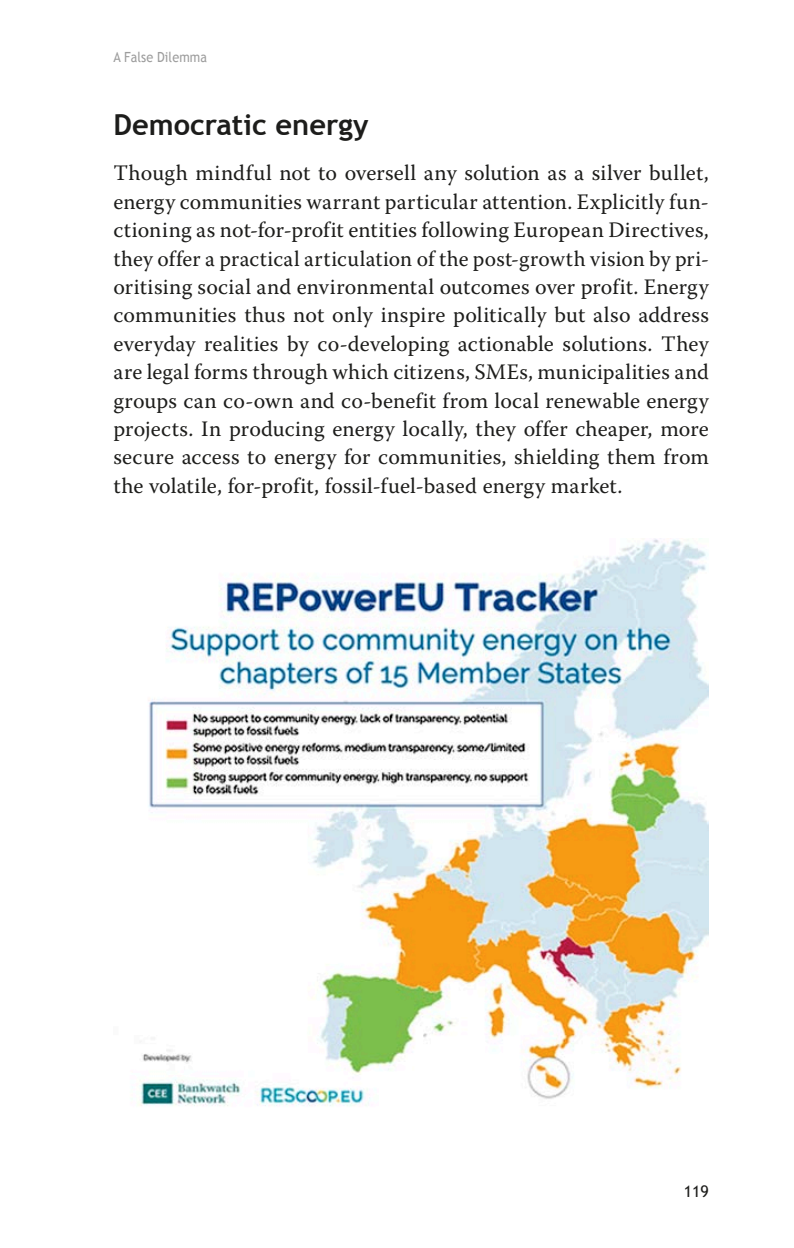
<style>
.page{position:relative;width:794px;height:1248px;background:#fff}
.page>*{position:absolute;margin:0;border:0;box-sizing:border-box;transform-origin:0 0}
.t1{font:700 29px "Trebuchet MS";color:#1d1d1b}
.t2{font:22px/28.4px "Warnock Pro";letter-spacing:.005em;color:#1d1d1b;text-align:justify}
.t3{font:16px "Trebuchet MS";color:#1d1d1b}
.t4{font:14px "Trebuchet MS";letter-spacing:.005em;color:#9d9d9d;scale:.9 1}
</style>
<div class="page">
<img style="left:132px;top:539px;width:577px;height:567px">
<p class="t4" style="left:113px;top:49px;width:105px">A False Dilemma</p>
<h1 class="t1" style="left:113px;top:106px;width:256px">Democratic energy</h1>
<p class="t2" style="left:113px;top:158px;width:597px">Though mindful not to oversell any solution as a silver bullet, energy communities warrant particular attention. Explicitly fun&shy;ctioning as not-for-profit entities following European Directives, they offer a practical articulation of the post-growth vision by pri&shy;oritising social and environmental outcomes over profit. Energy communities thus not only inspire politically but also address everyday realities by co-developing actionable solutions. They are legal forms through which citizens, SMEs, municipalities and groups can co-own and co-benefit from local renewable energy projects. In producing energy locally, they offer cheaper, more secure access to energy for communities, shielding them from the volatile, for-profit, fossil-fuel-based energy market.</p>
<p class="t3" style="left:683px;top:1181px;width:27px">119</p>
</div>
